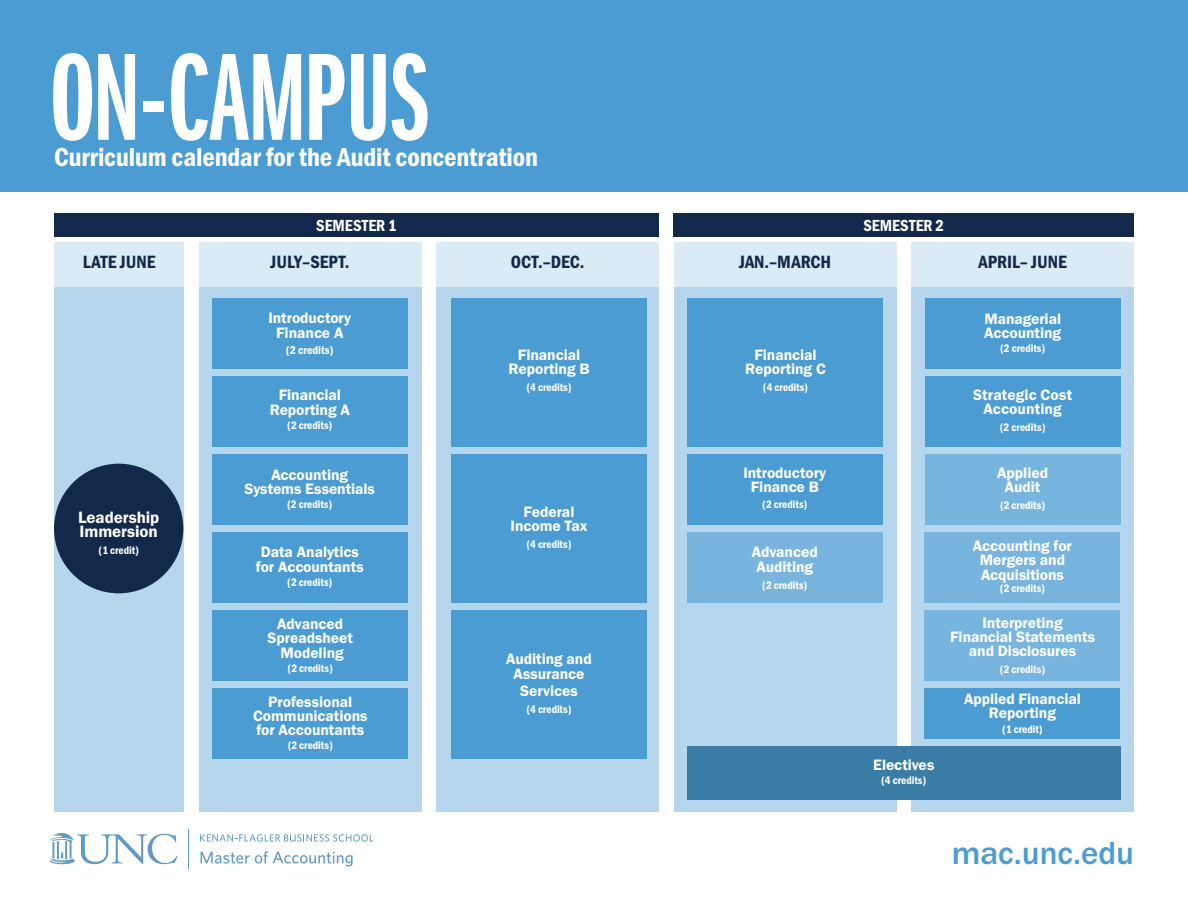
<style>
.page{position:relative;width:1188px;height:918px;background:#fff}
.page>*{position:absolute;margin:0;border:0;box-sizing:border-box;transform-origin:0 0}
.t1{font:128.7px "Franklin Gothic URW Ext Com D Dem";letter-spacing:-.01em;color:#fff}
.t2{font:500 33px "Franklin Gothic URW";color:#4b9cd3}
.t3{font:27px "Franklin Gothic URW Con Dem";letter-spacing:-.005em;color:#fff}
.t4{font:18.45px "Franklin Gothic URW Con Dem";letter-spacing:-.005em;color:#13294b}
.t5{font:16.95px/14.1px "Franklin Gothic URW Dem";letter-spacing:-.005em;color:#fff}
.t6{font:16.65px "Franklin Gothic URW Con Dem";letter-spacing:-.005em;color:#fff}
.t7{font:15.6px/14.1px "Franklin Gothic URW Dem";letter-spacing:-.005em;color:#fff;text-align:center}
.t8{font:12px "Franklin Gothic URW Con Dem";letter-spacing:-.005em;color:#fff}
.t9{font:11.4px "Franklin Gothic URW Con Dem";letter-spacing:-.005em;color:#fff}
</style>
<div class="page">
<div style="left:0;top:0;width:1188px;height:191px;background:#4b9cd3"></div>
<div style="left:674px;top:243px;width:222px;height:72px;background:#dbebf6"></div>
<div style="left:674px;top:287px;width:222px;height:525px;background:#b5d6ed"></div>
<div style="left:911px;top:243px;width:223px;height:72px;background:#dbebf6"></div>
<div style="left:911px;top:287px;width:223px;height:525px;background:#b5d6ed"></div>
<div style="left:54px;top:243px;width:130px;height:72px;background:#dbebf6"></div>
<div style="left:199px;top:243px;width:222px;height:72px;background:#dbebf6"></div>
<div style="left:436px;top:243px;width:223px;height:72px;background:#dbebf6"></div>
<div style="left:54px;top:287px;width:130px;height:525px;background:#b5d6ed"></div>
<div style="left:199px;top:287px;width:222px;height:525px;background:#b5d6ed"></div>
<div style="left:436px;top:287px;width:223px;height:525px;background:#b5d6ed"></div>
<div style="left:451px;top:298px;width:196px;height:149px;background:#4b9cd3"></div>
<div style="left:687px;top:298px;width:196px;height:149px;background:#4b9cd3"></div>
<div style="left:451px;top:454px;width:196px;height:149px;background:#4b9cd3"></div>
<div style="left:451px;top:610px;width:196px;height:148px;background:#4b9cd3"></div>
<div style="left:54px;top:464px;width:129px;height:129px;background:#13294b;border-radius:50%"></div>
<div style="left:54px;top:213px;width:605px;height:23px;background:#13294b"></div>
<div style="left:674px;top:213px;width:460px;height:23px;background:#13294b"></div>
<hr style="left:188px;top:829px;width:1px;height:40px;background:#639ac5">
<svg style="left:50px;top:833px;width:128px;height:31px"></svg>
<svg style="left:200px;top:834px;width:173px;height:8px"></svg>
<svg style="left:201px;top:851px;width:152px;height:15px"></svg>
<div style="left:212px;top:298px;width:196px;height:71px;background:#4b9cd3"></div>
<div style="left:212px;top:376px;width:196px;height:71px;background:#4b9cd3"></div>
<div style="left:212px;top:454px;width:196px;height:71px;background:#4b9cd3"></div>
<div style="left:212px;top:532px;width:196px;height:71px;background:#4b9cd3"></div>
<div style="left:212px;top:610px;width:196px;height:71px;background:#4b9cd3"></div>
<div style="left:212px;top:688px;width:196px;height:70px;background:#4b9cd3"></div>
<div style="left:687px;top:454px;width:196px;height:71px;background:#4b9cd3"></div>
<div style="left:925px;top:298px;width:196px;height:71px;background:#4b9cd3"></div>
<div style="left:925px;top:376px;width:196px;height:71px;background:#4b9cd3"></div>
<div style="left:925px;top:454px;width:196px;height:71px;background:#78b5de"></div>
<div style="left:925px;top:532px;width:195px;height:71px;background:#78b5de"></div>
<div style="left:925px;top:688px;width:195px;height:50px;background:#4b9cd3"></div>
<div style="left:925px;top:610px;width:195px;height:71px;background:#78b5de"></div>
<div style="left:687px;top:532px;width:196px;height:71px;background:#78b5de"></div>
<div style="left:687px;top:746px;width:433px;height:54px;background:#3b7ca7"></div>
<h1 class="t1" style="left:50px;top:28px;width:381px">ON-CAMPUS</h1>
<h1 class="t3" style="left:54px;top:139px;width:485px">Curriculum calendar for the Audit concentration</h1>
<p class="t4" style="left:83px;top:249px;width:74px">LATE JUNE</p>
<p class="t5" style="left:78px;top:510px;width:83px">Leadership<br>Immersion</p>
<p class="t9" style="left:99px;top:543px;width:42px">(1 credit)</p>
<p class="t6" style="left:316px;top:214px;width:82px">SEMESTER 1</p>
<p class="t6" style="left:864px;top:214px;width:82px">SEMESTER 2</p>
<p class="t4" style="left:271px;top:250px;width:81px">JULY–SEPT.</p>
<p class="t4" style="left:511px;top:250px;width:75px">OCT.–DEC.</p>
<p class="t4" style="left:739px;top:250px;width:94px">JAN.–MARCH</p>
<p class="t4" style="left:979px;top:249px;width:90px">APRIL– JUNE</p>
<p class="t7" style="left:268px;top:311px;width:84px">Introductory<br>Finance A</p>
<p class="t8" style="left:286px;top:342px;width:49px">(2 credits)</p>
<p class="t7" style="left:270px;top:388px;width:82px">Financial<br>Reporting A</p>
<p class="t9" style="left:287px;top:417px;width:47px">(2 credits)</p>
<p class="t7" style="left:245px;top:468px;width:132px">Accounting<br>Systems Essentials</p>
<p class="t9" style="left:287px;top:497px;width:47px">(2 credits)</p>
<p class="t7" style="left:256px;top:545px;width:109px">Data Analytics for Accountants</p>
<p class="t9" style="left:287px;top:574px;width:47px">(2 credits)</p>
<p class="t7" style="left:268px;top:617px;width:87px">Advanced<br>Spreadsheet<br>Modeling</p>
<p class="t9" style="left:288px;top:660px;width:47px">(2 credits)</p>
<p class="t7" style="left:253px;top:694px;width:116px">Professional<br>Communications for Accountants</p>
<p class="t9" style="left:288px;top:738px;width:47px">(2 credits)</p>
<p class="t7" style="left:509px;top:348px;width:82px">Financial<br>Reporting B</p>
<p class="t9" style="left:526px;top:380px;width:47px">(4 credits)</p>
<p class="t7" style="left:511px;top:504px;width:78px">Federal<br>Income Tax</p>
<p class="t9" style="left:526px;top:536px;width:47px">(4 credits)</p>
<p class="t7" style="left:506px;top:652px;width:87px">Auditing and<br>Assurance</p>
<p class="t7" style="left:520px;top:683px;width:59px">Services</p>
<p class="t9" style="left:526px;top:701px;width:47px">(4 credits)</p>
<p class="t7" style="left:745px;top:348px;width:82px">Financial<br>Reporting C</p>
<p class="t9" style="left:763px;top:380px;width:47px">(4 credits)</p>
<p class="t7" style="left:743px;top:465px;width:84px">Introductory<br>Finance B</p>
<p class="t9" style="left:762px;top:497px;width:47px">(2 credits)</p>
<p class="t7" style="left:752px;top:545px;width:67px;text-align:left">Advanced<br>Auditing</p>
<p class="t9" style="left:762px;top:577px;width:47px">(2 credits)</p>
<p class="t7" style="left:873px;top:757px;width:63px">Electives</p>
<p class="t9" style="left:881px;top:773px;width:47px">(4 credits)</p>
<p class="t7" style="left:984px;top:311px;width:78px;text-align:left">Managerial<br>Accounting</p>
<p class="t9" style="left:1000px;top:341px;width:47px">(2 credits)</p>
<p class="t7" style="left:973px;top:387px;width:101px">Strategic Cost<br>Accounting</p>
<p class="t9" style="left:1000px;top:420px;width:47px">(2 credits)</p>
<p class="t7" style="left:997px;top:465px;width:52px">Applied<br>Audit</p>
<p class="t9" style="left:1000px;top:497px;width:47px">(2 credits)</p>
<p class="t7" style="left:973px;top:539px;width:101px">Accounting for<br>Mergers and<br>Acquisitions</p>
<p class="t9" style="left:1000px;top:581px;width:47px">(2 credits)</p>
<p class="t7" style="left:950px;top:615px;width:147px">Interpreting<br>Financial Statements and Disclosures</p>
<p class="t9" style="left:1000px;top:662px;width:47px">(2 credits)</p>
<p class="t7" style="left:964px;top:692px;width:118px">Applied Financial<br>Reporting</p>
<p class="t9" style="left:1002px;top:721px;width:42px">(1 credit)</p>
<p class="t2" style="left:952px;top:833px;width:184px">mac.unc.edu</p>
</div>
